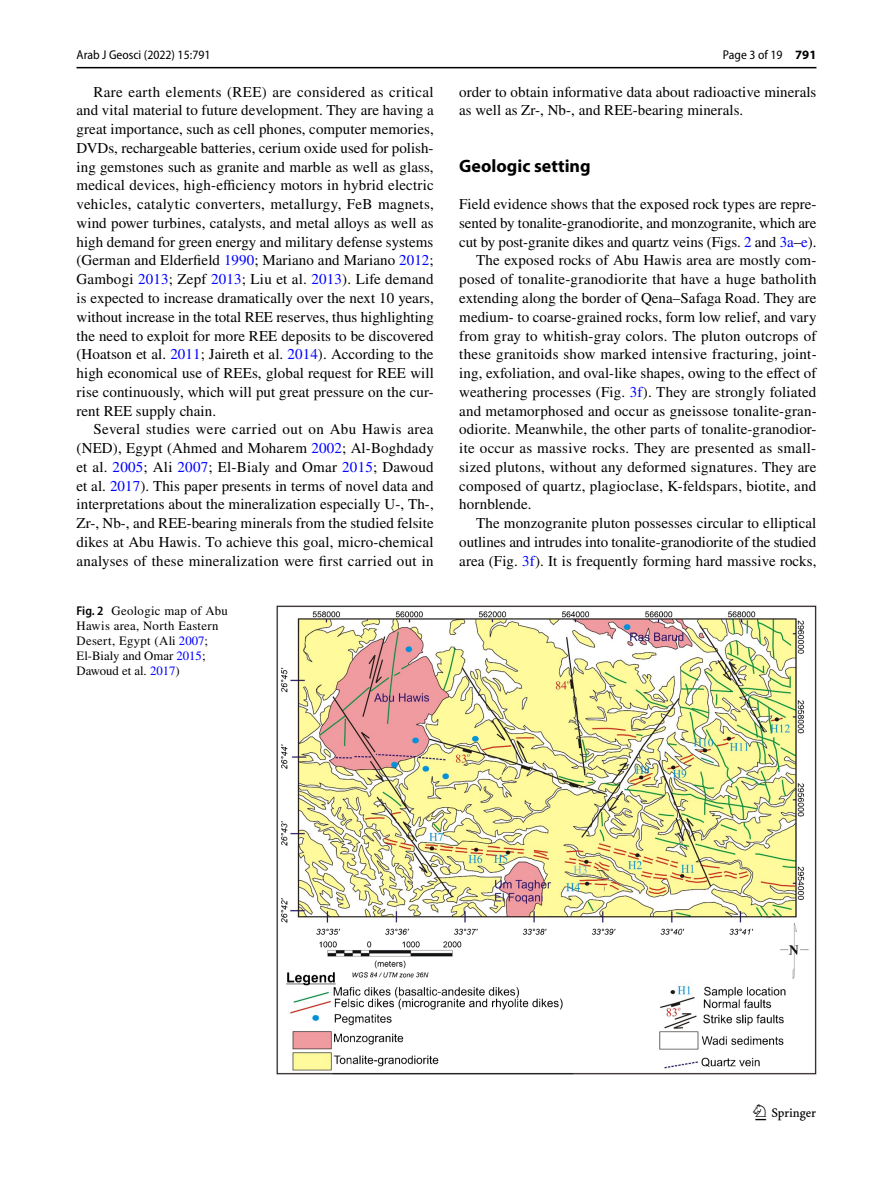
<style>
.page{position:relative;width:893px;height:1187px;background:#fff}
.page>*{position:absolute;margin:0;border:0;box-sizing:border-box;transform-origin:0 0}
.t1{font:22.5px "Springnew Regular 3";color:#000}
.t2{font:700 18px "Myriad Pro";color:#000}
.t3{font:15px/18.8px "STIX";letter-spacing:.005em;color:#000;text-align:justify}
.t4{font:12.75px/15px "STIX";letter-spacing:.025em;color:#000}
.t5{font:semi-condensed 12.75px "Myriad Pro";color:#000}
.s1{color:#00f}
.s2{font-family:"Myriad Pro";font-weight:600;font-stretch:semi-condensed}
.s3{font-weight:700;font-stretch:normal}
</style>
<div class="page">
<hr style="left:77px;top:67px;width:739px;height:1px;background:#000">
<img style="left:276px;top:605px;width:540px;height:468px">
<p class="t5" style="left:77px;top:48px;width:135px">Arab J Geosci (2022) 15:791</p>
<p class="t3" style="left:77px;top:83px;width:359px;text-indent:17px">Rare earth elements (REE) are considered as critical and vital material to future development. They are having a great importance, such as cell phones, computer memories, DVDs, rechargeable batteries, cerium oxide used for polish&shy;ing gemstones such as granite and marble as well as glass, medical devices, high-efficiency motors in hybrid electric vehicles, catalytic converters, metallurgy, FeB magnets, wind power turbines, catalysts, and metal alloys as well as high demand for green energy and military defense systems (German and Elderfield <span class="s1">1990</span>; Mariano and Mariano <span class="s1">2012</span>; Gambogi <span class="s1">2013</span>; Zepf <span class="s1">2013</span>; Liu et al. <span class="s1">2013</span>). Life demand is expected to increase dramatically over the next 10 years, without increase in the total REE reserves, thus highlighting the need to exploit for more REE deposits to be discovered (Hoatson et al. <span class="s1">2011</span>; Jaireth et al. <span class="s1">2014</span>). According to the high economical use of REEs, global request for REE will rise continuously, which will put great pressure on the cur&shy;rent REE supply chain.</p>
<p class="t3" style="left:77px;top:421px;width:359px;text-indent:17px">Several studies were carried out on Abu Hawis area (NED), Egypt (Ahmed and Moharem <span class="s1">2002</span>; Al-Boghdady et al. <span class="s1">2005</span>; Ali <span class="s1">2007</span>; El-Bialy and Omar <span class="s1">2015</span>; Dawoud et al. <span class="s1">2017</span>). This paper presents in terms of novel data and interpretations about the mineralization especially U-, Th-, Zr-, Nb-, and REE-bearing minerals from the studied felsite dikes at Abu Hawis. To achieve this goal, micro-chemical analyses of these mineralization were first carried out in</p>
<p class="t4" style="left:77px;top:604px;width:153px"><span class="s2">Fig. 2</span> Geologic map of Abu<br>Hawis area, North Eastern<br>Desert, Egypt (Ali <span class="s1">2007</span>;<br>El-Bialy and Omar <span class="s1">2015</span>;<br>Dawoud et al. <span class="s1">2017</span>)</p>
<p class="t5" style="left:723px;top:48px;width:95px">Page 3 of 19 <span class="s3">791</span></p>
<p class="t3" style="left:459px;top:83px;width:359px">order to obtain informative data about radioactive minerals as well as Zr-, Nb-, and REE-bearing minerals.</p>
<p class="t2" style="left:459px;top:154px;width:133px">Geologic setting</p>
<p class="t3" style="left:459px;top:196px;width:359px">Field evidence shows that the exposed rock types are repre-</p>
<p class="t3" style="left:459px;top:214px;width:359px">sented by tonalite-granodiorite, and monzogranite, which are</p>
<p class="t3" style="left:459px;top:233px;width:359px">cut by post-granite dikes and quartz veins (Figs. <span class="s1">2</span> and <span class="s1">3a</span>–<span class="s1">e</span>).</p>
<p class="t3" style="left:476px;top:252px;width:342px">The exposed rocks of Abu Hawis area are mostly com-</p>
<p class="t3" style="left:459px;top:271px;width:359px">posed of tonalite-granodiorite that have a huge batholith</p>
<p class="t3" style="left:459px;top:289px;width:359px">extending along the border of Qena–Safaga Road. They are</p>
<p class="t3" style="left:459px;top:308px;width:359px">medium- to coarse-grained rocks, form low relief, and vary</p>
<p class="t3" style="left:459px;top:327px;width:359px">from gray to whitish-gray colors. The pluton outcrops of</p>
<p class="t3" style="left:459px;top:346px;width:359px">these granitoids show marked intensive fracturing, joint-</p>
<p class="t3" style="left:459px;top:364px;width:359px">ing, exfoliation, and oval-like shapes, owing to the effect of</p>
<p class="t3" style="left:459px;top:383px;width:359px">weathering processes (Fig. <span class="s1">3f</span>). They are strongly foliated</p>
<p class="t3" style="left:459px;top:402px;width:359px">and metamorphosed and occur as gneissose tonalite-gran-</p>
<p class="t3" style="left:459px;top:421px;width:359px">odiorite. Meanwhile, the other parts of tonalite-granodior-</p>
<p class="t3" style="left:459px;top:439px;width:358px">ite occur as massive rocks. They are presented as small-</p>
<p class="t3" style="left:459px;top:458px;width:359px">sized plutons, without any deformed signatures. They are</p>
<p class="t3" style="left:459px;top:477px;width:359px">composed of quartz, plagioclase, K-feldspars, biotite, and</p>
<p class="t3" style="left:459px;top:496px;width:74px">hornblende.</p>
<p class="t3" style="left:476px;top:514px;width:342px">The monzogranite pluton possesses circular to elliptical</p>
<p class="t3" style="left:459px;top:533px;width:359px">outlines and intrudes into tonalite-granodiorite of the studied</p>
<p class="t3" style="left:459px;top:552px;width:359px">area (Fig. <span class="s1">3f</span>). It is frequently forming hard massive rocks,</p>
<h1 class="t1" style="left:755px;top:1104px;width:62px">1 3</h1>
</div>
